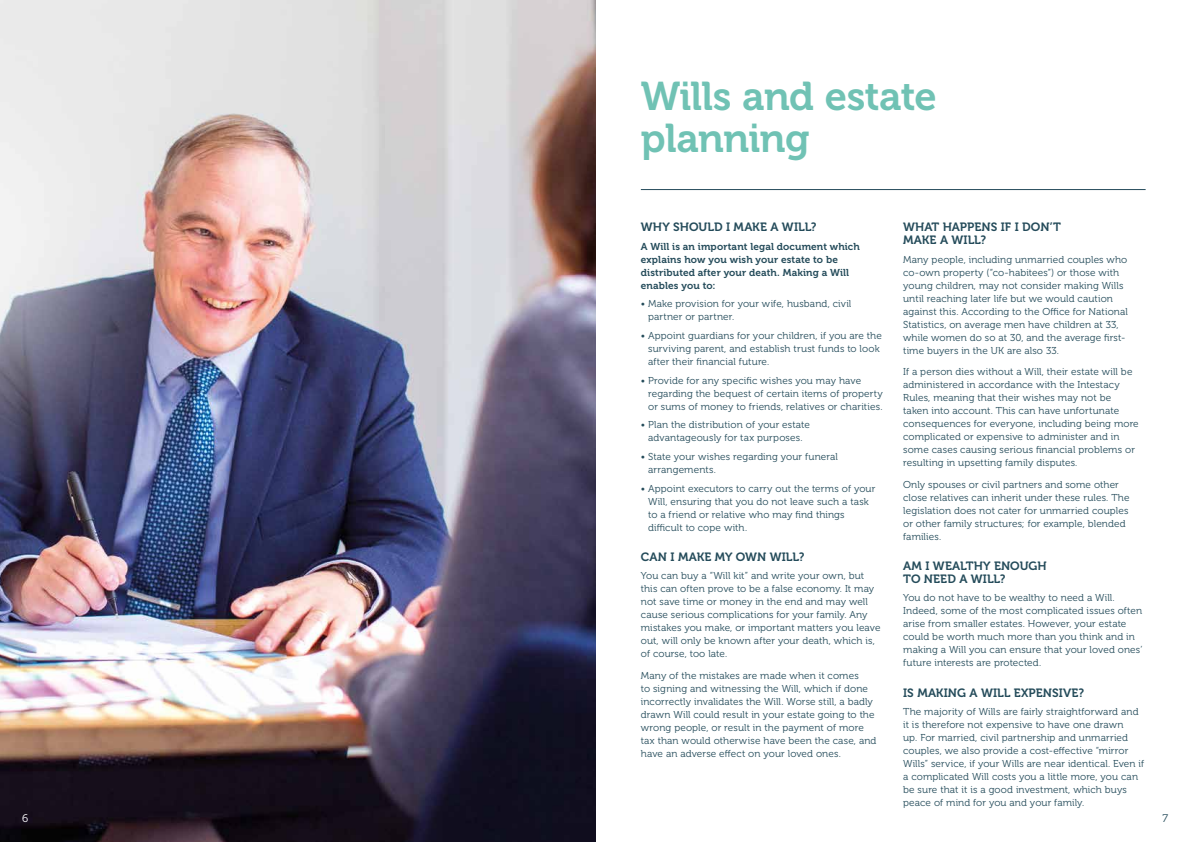
<style>
.page{position:relative;width:1191px;height:842px;background:#fff}
.page>*{position:absolute;margin:0;border:0;box-sizing:border-box;transform-origin:0 0}
.t1{font:40px/42px "Museo 700";letter-spacing:-.015em;color:#70c2b4}
.t2{font:12px/13px "Museo 700";letter-spacing:.005em;color:#244b5a}
.t3{font:11px "Museo 300";color:#fff}
.t4{font:11px "Museo 300";color:#244b5a}
.t5{font:10px/13px "Museo 300";letter-spacing:.01em;color:#244b5a}
.t6{font:10px/13px "Museo 700";letter-spacing:.01em;color:#244b5a}
</style>
<div class="page">
<img style="left:0;top:0;width:595px;height:842px">
<hr style="left:641px;top:189px;width:504px;height:1px;background:#244b5a">
<h1 class="t1" style="left:641px;top:76px;width:297px">Wills and estate planning</h1>
<p class="t2" style="left:641px;top:221px;width:177px">WHY SHOULD I MAKE A WILL?</p>
<p class="t6" style="left:641px;top:240px;width:220px">A Will is an important legal document which explains how you wish your estate to be distributed after your death. Making a Will enables you to:</p>
<p class="t5" style="left:648px;top:298px;width:205px;text-indent:-7px">• Make provision for your wife, husband, civil partner or partner.</p>
<p class="t5" style="left:648px;top:329px;width:235px;text-indent:-7px">• Appoint guardians for your children, if you are the surviving parent, and establish trust funds to look after their financial future.</p>
<p class="t5" style="left:648px;top:374px;width:236px;text-indent:-7px">• Provide for any specific wishes you may have regarding the bequest of certain items of property or sums of money to friends, relatives or charities.</p>
<p class="t5" style="left:641px;top:419px;width:170px;text-align:center">• Plan the distribution of your estate advantageously for tax purposes.</p>
<p class="t5" style="left:648px;top:450px;width:191px;text-indent:-7px">• State your wishes regarding your funeral arrangements.</p>
<p class="t5" style="left:648px;top:482px;width:229px;text-indent:-7px">• Appoint executors to carry out the terms of your Will, ensuring that you do not leave such a task to a friend or relative who may find things difficult to cope with.</p>
<p class="t2" style="left:641px;top:550px;width:165px">CAN I MAKE MY OWN WILL?</p>
<p class="t5" style="left:641px;top:570px;width:241px">You can buy a “Will kit” and write your own, but this can often prove to be a false economy. It may not save time or money in the end and may well cause serious complications for your family. Any mistakes you make, or important matters you leave out, will only be known after your death, which is, of course, too late.</p>
<p class="t5" style="left:641px;top:669px;width:237px">Many of the mistakes are made when it comes<br>to signing and witnessing the Will, which if done incorrectly invalidates the Will. Worse still, a badly drawn Will could result in your estate going to the wrong people, or result in the payment of more tax than would otherwise have been the case, and have an adverse effect on your loved ones.</p>
<p class="t2" style="left:903px;top:221px;width:159px">WHAT HAPPENS IF I DON’T<br>MAKE A WILL?</p>
<p class="t5" style="left:903px;top:253px;width:226px">Many people, including unmarried couples who co-own property (“co-habitees”) or those with young children, may not consider making Wills until reaching later life but we would caution against this. According to the Office for National Statistics, on average men have children at 33, while women do so at 30, and the average first&shy;time buyers in the UK are also 33.</p>
<p class="t5" style="left:903px;top:365px;width:237px">If a person dies without a Will, their estate will be administered in accordance with the Intestacy Rules, meaning that their wishes may not be taken into account. This can have unfortunate consequences for everyone, including being more complicated or expensive to administer and in some cases causing serious financial problems or resulting in upsetting family disputes.</p>
<p class="t5" style="left:903px;top:478px;width:228px">Only spouses or civil partners and some other close relatives can inherit under these rules. The legislation does not cater for unmarried couples or other family structures; for example, blended families.</p>
<p class="t2" style="left:903px;top:559px;width:145px">AM I WEALTHY ENOUGH<br>TO NEED A WILL?</p>
<p class="t5" style="left:903px;top:592px;width:241px">You do not have to be wealthy to need a Will.<br>Indeed, some of the most complicated issues often arise from smaller estates. However, your estate could be worth much more than you think and in making a Will you can ensure that your loved ones’ future interests are protected.</p>
<p class="t2" style="left:903px;top:686px;width:182px">IS MAKING A WILL EXPENSIVE?</p>
<p class="t5" style="left:903px;top:705px;width:242px">The majority of Wills are fairly straightforward and it is therefore not expensive to have one drawn<br>up. For married, civil partnership and unmarried couples, we also provide a cost-effective “mirror Wills” service, if your Wills are near identical. Even if a complicated Will costs you a little more, you can be sure that it is a good investment, which buys peace of mind for you and your family.</p>
<p class="t3" style="left:22px;top:812px;width:8px">6</p>
<p class="t4" style="left:1162px;top:812px;width:7px">7</p>
</div>
